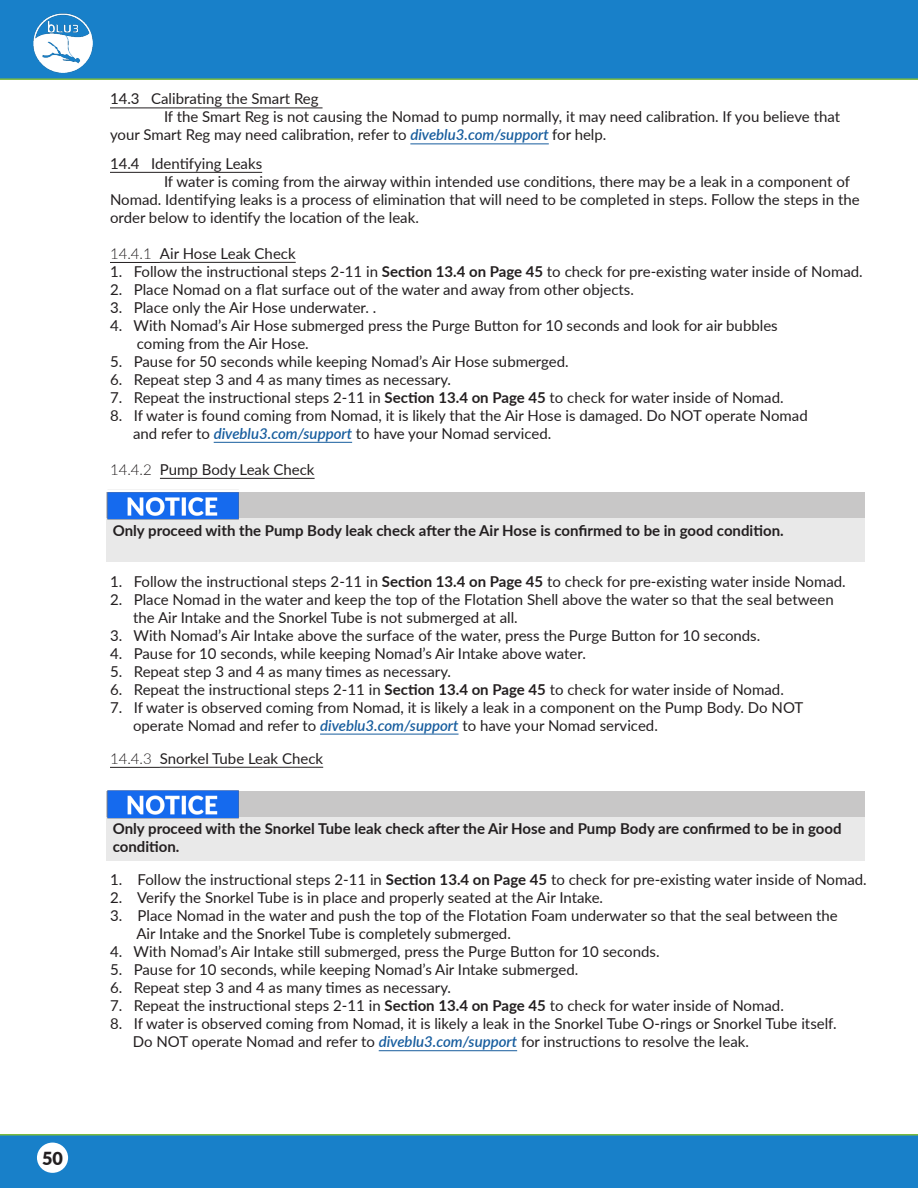
<style>
.page{position:relative;width:918px;height:1188px;background:#fff}
.page>*{position:absolute;margin:0;border:0;box-sizing:border-box;transform-origin:0 0}
.t1{font:900 18px "Lato";color:#231f20}
.t2{font:15px/18px "Lato";color:#231f20}
.t3{font:700 15px/18px "Lato";color:#231f20}
.s1{font-weight:600;font-style:italic;color:#175d9e}
.s2{font-weight:300}
.s3{font-weight:700}
</style>
<div class="page">
<div style="left:0;top:0;width:918px;height:80px;background:#1880c9"></div>
<img style="left:34px;top:14px;width:59px;height:58px">
<div style="left:0;top:1134px;width:918px;height:54px;background:#1880c9"></div>
<div style="left:37px;top:1143px;width:31px;height:30px;background:#fff;border-radius:50%"></div>
<hr style="left:110px;top:108px;width:213px;height:1px;background:#231f20">
<hr style="left:410px;top:144px;width:139px;height:1px;background:#175d9e">
<div style="left:107px;top:518px;width:758px;height:44px;background:#e9e9e9"></div>
<div style="left:107px;top:493px;width:758px;height:25px;background:#c8c7c7"></div>
<img style="left:107px;top:492px;width:132px;height:28px">
<div style="left:107px;top:817px;width:758px;height:44px;background:#e9e9e9"></div>
<div style="left:107px;top:791px;width:758px;height:26px;background:#c8c7c7"></div>
<img style="left:107px;top:790px;width:132px;height:29px">
<hr style="left:110px;top:172px;width:152px;height:1px;background:#231f20">
<hr style="left:110px;top:262px;width:50px;height:1px;background:#231f20">
<hr style="left:160px;top:262px;width:136px;height:1px;background:#231f20">
<hr style="left:214px;top:442px;width:138px;height:1px;background:#175d9e">
<hr style="left:160px;top:478px;width:155px;height:1px;background:#231f20">
<hr style="left:110px;top:767px;width:50px;height:1px;background:#231f20">
<hr style="left:160px;top:767px;width:163px;height:1px;background:#231f20">
<hr style="left:320px;top:734px;width:139px;height:1px;background:#175d9e">
<hr style="left:379px;top:1050px;width:138px;height:1px;background:#175d9e">
<p class="t1" style="left:42px;top:1145px;width:22px">50</p>
<p class="t2" style="left:110px;top:89px;width:210px">14.3 Calibrating the Smart Reg</p>
<p class="t2" style="left:110px;top:107px;width:732px;text-indent:54px">If the Smart Reg is not causing the Nomad to pump normally, it may need calibration. If you believe that your Smart Reg may need calibration, refer to <span class="s1">diveblu3.com/support</span> for help.</p>
<p class="t2" style="left:110px;top:154px;width:154px">14.4 Identifying Leaks</p>
<p class="t2" style="left:110px;top:172px;width:751px;text-indent:54px">If water is coming from the airway within intended use conditions, there may be a leak in a component of<br>Nomad. Identifying leaks is a process of elimination that will need to be completed in steps. Follow the steps in the order below to identify the location of the leak.</p>
<p class="t2" style="left:110px;top:244px;width:187px"><span class="s2">14.4.1</span> Air Hose Leak Check</p>
<p class="t2" style="left:110px;top:262px;width:754px">1. Follow the instructional steps 2-11 in <span class="s3">Section 13.4 on Page 45</span> to check for pre-existing water inside of Nomad.</p>
<p class="t2" style="left:110px;top:280px;width:525px">2. Place Nomad on a flat surface out of the water and away from other objects.</p>
<p class="t2" style="left:110px;top:298px;width:268px">3. Place only the Air Hose underwater. .</p>
<p class="t2" style="left:137px;top:316px;width:642px;text-indent:-27px">4. With Nomad’s Air Hose submerged press the Purge Button for 10 seconds and look for air bubbles coming from the Air Hose.</p>
<p class="t2" style="left:110px;top:352px;width:460px">5. Pause for 50 seconds while keeping Nomad’s Air Hose submerged.</p>
<p class="t2" style="left:110px;top:370px;width:343px">6. Repeat step 3 and 4 as many times as necessary.</p>
<p class="t2" style="left:110px;top:388px;width:675px">7. Repeat the instructional steps 2-11 in <span class="s3">Section 13.4 on Page 45</span> to check for water inside of Nomad.</p>
<p class="t2" style="left:133px;top:406px;width:676px;text-indent:-23px">8. If water is found coming from Nomad, it is likely that the Air Hose is damaged. Do NOT operate Nomad and refer to <span class="s1">diveblu3.com/support</span> to have your Nomad serviced.</p>
<p class="t2" style="left:110px;top:460px;width:206px"><span class="s2">14.4.2</span> Pump Body Leak Check</p>
<p class="t3" style="left:113px;top:521px;width:672px">Only proceed with the Pump Body leak check after the Air Hose is confirmed to be in good condition.</p>
<p class="t2" style="left:110px;top:572px;width:737px">1. Follow the instructional steps 2-11 in <span class="s3">Section 13.4 on Page 45</span> to check for pre-existing water inside Nomad.</p>
<p class="t2" style="left:133px;top:590px;width:702px;text-indent:-23px">2. Place Nomad in the water and keep the top of the Flotation Shell above the water so that the seal between the Air Intake and the Snorkel Tube is not submerged at all.</p>
<p class="t2" style="left:110px;top:626px;width:652px">3. With Nomad’s Air Intake above the surface of the water, press the Purge Button for 10 seconds.</p>
<p class="t2" style="left:110px;top:644px;width:477px">4. Pause for 10 seconds, while keeping Nomad’s Air Intake above water.</p>
<p class="t2" style="left:110px;top:662px;width:343px">5. Repeat step 3 and 4 as many times as necessary.</p>
<p class="t2" style="left:110px;top:680px;width:675px">6. Repeat the instructional steps 2-11 in <span class="s3">Section 13.4 on Page 45</span> to check for water inside of Nomad.</p>
<p class="t2" style="left:133px;top:698px;width:672px;text-indent:-23px">7. If water is observed coming from Nomad, it is likely a leak in a component on the Pump Body. Do NOT operate Nomad and refer to <span class="s1">diveblu3.com/support</span> to have your Nomad serviced.</p>
<p class="t2" style="left:110px;top:749px;width:215px"><span class="s2">14.4.3</span> Snorkel Tube Leak Check</p>
<p class="t3" style="left:113px;top:819px;width:730px">Only proceed with the Snorkel Tube leak check after the Air Hose and Pump Body are confirmed to be in good condition.</p>
<p class="t2" style="left:110px;top:870px;width:758px">1. Follow the instructional steps 2-11 in <span class="s3">Section 13.4 on Page 45</span> to check for pre-existing water inside of Nomad.</p>
<p class="t2" style="left:110px;top:888px;width:495px">2. Verify the Snorkel Tube is in place and properly seated at the Air Intake.</p>
<p class="t2" style="left:136px;top:906px;width:703px;text-indent:-26px">3. Place Nomad in the water and push the top of the Flotation Foam underwater so that the seal between the<br>Air Intake and the Snorkel Tube is completely submerged.</p>
<p class="t2" style="left:110px;top:942px;width:551px">4. With Nomad’s Air Intake still submerged, press the Purge Button for 10 seconds.</p>
<p class="t2" style="left:110px;top:960px;width:470px">5. Pause for 10 seconds, while keeping Nomad’s Air Intake submerged.</p>
<p class="t2" style="left:110px;top:978px;width:343px">6. Repeat step 3 and 4 as many times as necessary.</p>
<p class="t2" style="left:110px;top:996px;width:675px">7. Repeat the instructional steps 2-11 in <span class="s3">Section 13.4 on Page 45</span> to check for water inside of Nomad.</p>
<p class="t2" style="left:133px;top:1014px;width:705px;text-indent:-23px">8. If water is observed coming from Nomad, it is likely a leak in the Snorkel Tube O-rings or Snorkel Tube itself.<br>Do NOT operate Nomad and refer to <span class="s1">diveblu3.com/support</span> for instructions to resolve the leak.</p>
</div>
